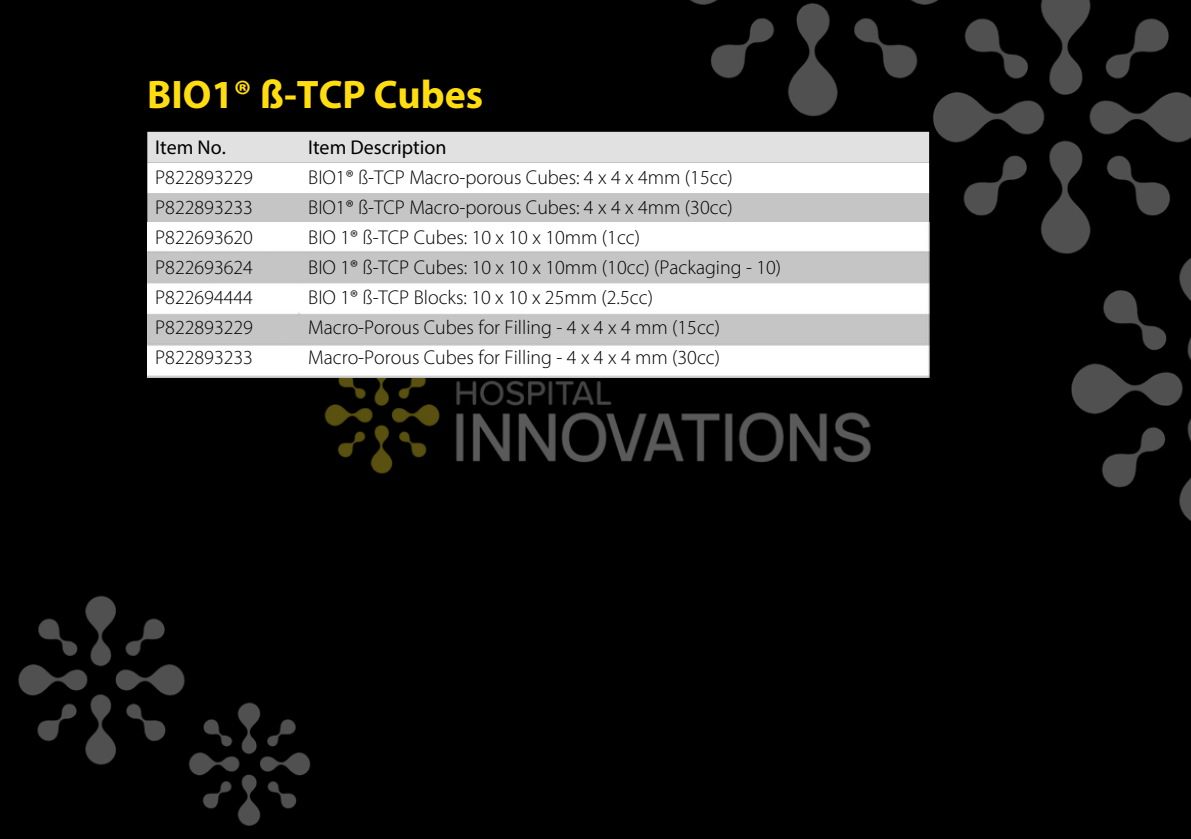
<style>
.page{position:relative;width:1191px;height:839px;background:#fff}
.page>*{position:absolute;margin:0;border:0;box-sizing:border-box;transform-origin:0 0}
.t1{font:700 40px "Myriad Pro";color:#ffdd0e}
.t2{font:300 20px/30px "Myriad Pro";color:#000}
.t3{font:20px "Myriad Pro";color:#000}
.s1{font-weight:400}
</style>
<div class="page">
<img style="left:0;top:0;width:1190px;height:838px">
<svg style="left:147px;top:132px;width:782px;height:90px"></svg>
<img style="left:147px;top:222px;width:783px;height:155px">
<h1 class="t1" style="left:147px;top:78px;width:337px">BIO1® ß-TCP Cubes</h1>
<p class="t3" style="left:308px;top:139px;width:140px">Item Description</p>
<p class="t2" style="left:308px;top:164px;width:426px">BIO1® ß-TCP Macro-porous Cubes: 4 x 4 x 4mm (15cc)</p>
<p class="t2" style="left:308px;top:194px;width:426px">BIO1® ß-TCP Macro-porous Cubes: 4 x 4 x 4mm (30cc)</p>
<p class="t2" style="left:308px;top:224px;width:333px">BIO 1® ß-TCP Cubes: 10 x 10 x 10mm (1cc)</p>
<p class="t2" style="left:308px;top:254px;width:474px">BIO 1® ß-TCP Cubes: 10 x 10 x 10mm (10cc) (Packaging - 10)</p>
<p class="t2" style="left:308px;top:284px;width:346px">BIO 1® ß-TCP Blocks: 10 x 10 x 25mm (2.5cc)</p>
<p class="t2" style="left:308px;top:314px;width:413px">Macro-Porous Cubes for Filling - 4 x 4 x 4 mm (15cc)</p>
<p class="t2" style="left:308px;top:344px;width:413px">Macro-Porous Cubes for Filling - 4 x 4 x 4 mm (30cc)</p>
<p class="t2" style="left:155px;top:134px;width:99px"><span class="s1">Item No.<br></span>P822893229<br>P822893233</p>
<p class="t2" style="left:155px;top:224px;width:99px">P822693620</p>
<p class="t2" style="left:155px;top:254px;width:99px">P822693624</p>
<p class="t2" style="left:155px;top:284px;width:99px">P822694444</p>
<p class="t2" style="left:155px;top:314px;width:99px">P822893229</p>
<p class="t2" style="left:155px;top:344px;width:99px">P822893233</p>
</div>
